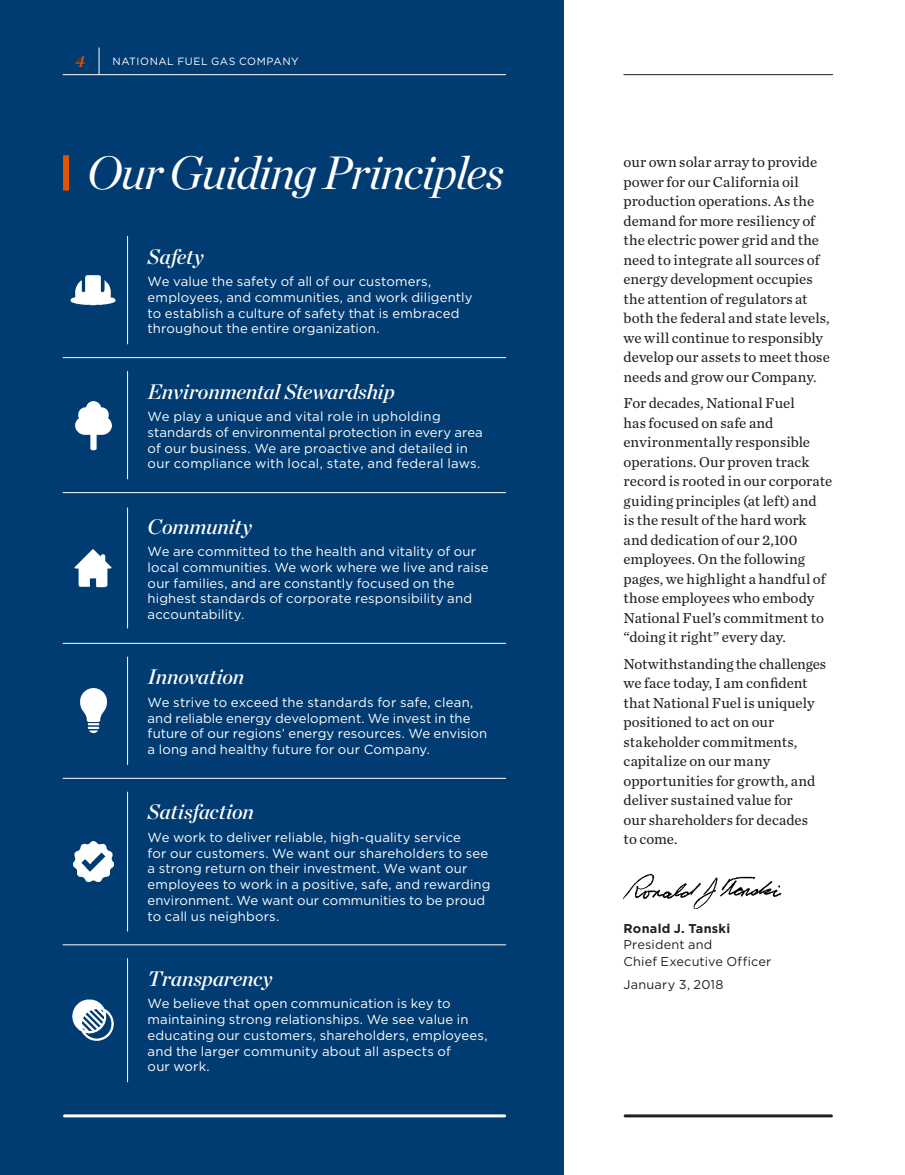
<style>
.page{position:relative;width:905px;height:1175px;background:#fff}
.page>*{position:absolute;margin:0;border:0;box-sizing:border-box;transform-origin:0 0}
.t1{font:italic 46.5px "Chronicle Display";letter-spacing:-.03em;color:#fff}
.t2{font:italic 21px "Chronicle Display Semi";letter-spacing:-.01em;color:#fff}
.t3{font:italic 16.5px "Chronicle Display Semi";color:#e65300}
.t4{font:15px/19.5px "Chronicle Text G2";color:#231f20}
.t5{font:13.2px/15.8px "Gotham HTF";letter-spacing:.01em;color:#fff}
.t6{font:12.75px/16.5px "Gotham HTF";letter-spacing:.015em;color:#231f20}
.t7{font:700 12.75px "Gotham HTF";letter-spacing:.02em;color:#231f20}
.t8{font:10.5px "Gotham HTF";letter-spacing:.05em;color:#fff}
</style>
<div class="page">
<div style="left:0;top:0;width:563px;height:1174px;background:#003b71"></div>
<div style="left:63px;top:155px;width:6px;height:36px;background:#e65300"></div>
<hr style="left:623px;top:74px;width:209px;height:1px;background:#231f20">
<hr style="left:64px;top:1114px;width:440px;height:3px;background:#fff">
<hr style="left:625px;top:1114px;width:206px;height:3px;background:#231f20">
<hr style="left:63px;top:357px;width:443px;height:1px;background:#fff">
<hr style="left:63px;top:492px;width:443px;height:1px;background:#fff">
<hr style="left:63px;top:643px;width:443px;height:1px;background:#fff">
<hr style="left:63px;top:778px;width:443px;height:1px;background:#fff">
<hr style="left:63px;top:944px;width:443px;height:1px;background:#fff">
<img style="left:623px;top:873px;width:159px;height:35px">
<hr style="left:127px;top:657px;width:1px;height:107px;background:#fff">
<img style="left:80px;top:688px;width:28px;height:45px">
<hr style="left:127px;top:508px;width:1px;height:120px;background:#fff">
<img style="left:74px;top:549px;width:38px;height:39px">
<hr style="left:127px;top:371px;width:1px;height:108px;background:#fff">
<img style="left:75px;top:401px;width:37px;height:49px">
<hr style="left:127px;top:236px;width:1px;height:108px;background:#fff">
<img style="left:70px;top:275px;width:46px;height:31px">
<hr style="left:127px;top:792px;width:1px;height:139px;background:#fff">
<img style="left:73px;top:841px;width:40px;height:40px">
<hr style="left:127px;top:958px;width:1px;height:123px;background:#fff">
<img style="left:72px;top:999px;width:42px;height:42px">
<svg style="left:99px;top:48px;width:1px;height:26px"></svg>
<hr style="left:63px;top:74px;width:443px;height:1px;background:#fff">
<p class="t3" style="left:75px;top:48px;width:11px">4</p>
<p class="t8" style="left:112px;top:56px;width:188px">NATIONAL FUEL GAS COMPANY</p>
<h1 class="t1" style="left:87px;top:136px;width:418px">Our Guiding Principles</h1>
<p class="t4" style="left:623px;top:152px;width:208px">our own solar array to provide power for our California oil production operations. As the demand for more resiliency of the electric power grid and the need to integrate all sources of energy development occupies the attention of regulators at both the federal and state levels, we will continue to responsibly develop our assets to meet those needs and grow our Company.</p>
<p class="t4" style="left:623px;top:392px;width:210px">For decades, National Fuel<br>has focused on safe and environmentally responsible operations. Our proven track record is rooted in our corporate guiding principles (at left) and<br>is the result of the hard work and dedication of our 2,100 employees. On the following pages, we highlight a handful of those employees who embody<br>National Fuel’s commitment to “doing it right” every day.</p>
<p class="t4" style="left:623px;top:653px;width:204px">Notwithstanding the challenges we face today, I am confident that National Fuel is uniquely positioned to act on our stakeholder commitments, capitalize on our many opportunities for growth, and deliver sustained value for<br>our shareholders for decades<br>to come.</p>
<h2 class="t2" style="left:148px;top:239px;width:58px">Safety</h2>
<p class="t5" style="left:148px;top:273px;width:326px">We value the safety of all of our customers, employees, and communities, and work diligently to establish a culture of safety that is embraced throughout the entire organization.</p>
<h2 class="t2" style="left:148px;top:374px;width:249px">Environmental Stewardship</h2>
<p class="t5" style="left:148px;top:408px;width:336px">We play a unique and vital role in upholding standards of environmental protection in every area of our business. We are proactive and detailed in our compliance with local, state, and federal laws.</p>
<h2 class="t2" style="left:148px;top:509px;width:106px">Community</h2>
<p class="t5" style="left:148px;top:543px;width:342px">We are committed to the health and vitality of our local communities. We work where we live and raise our families, and are constantly focused on the highest standards of corporate responsibility and accountability.</p>
<h2 class="t2" style="left:148px;top:660px;width:98px">Innovation</h2>
<p class="t5" style="left:148px;top:694px;width:341px">We strive to exceed the standards for safe, clean, and reliable energy development. We invest in the future of our regions’ energy resources. We envision a long and healthy future for our Company.</p>
<h2 class="t2" style="left:148px;top:795px;width:108px">Satisfaction</h2>
<p class="t5" style="left:148px;top:829px;width:344px">We work to deliver reliable, high-quality service<br>for our customers. We want our shareholders to see a strong return on their investment. We want our employees to work in a positive, safe, and rewarding environment. We want our communities to be proud to call us neighbors.</p>
<p class="t7" style="left:623px;top:920px;width:108px">Ronald J. Tanski</p>
<p class="t6" style="left:623px;top:936px;width:149px">President and<br>Chief Executive Officer</p>
<p class="t6" style="left:623px;top:976px;width:101px">January 3, 2018</p>
<h2 class="t2" style="left:148px;top:961px;width:126px">Transparency</h2>
<p class="t5" style="left:148px;top:995px;width:341px">We believe that open communication is key to maintaining strong relationships. We see value in educating our customers, shareholders, employees, and the larger community about all aspects of<br>our work.</p>
</div>
